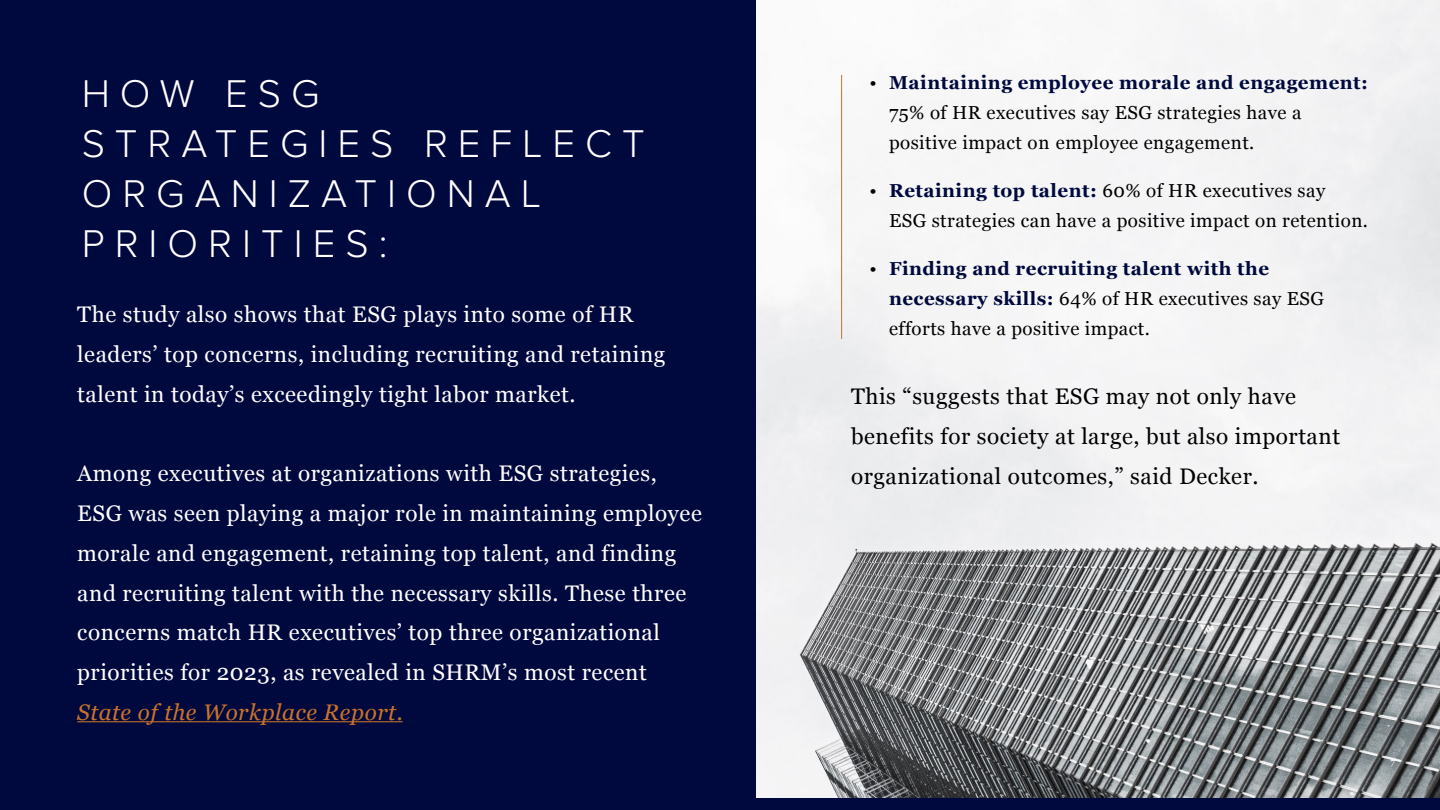
<style>
.page{position:relative;width:1440px;height:810px;background:#fff}
.page>*{position:absolute;margin:0;border:0;box-sizing:border-box;transform-origin:0 0}
.t1{font:300 40.12px/50.2px "Proxima Nova";letter-spacing:.25em;color:#fff}
.t2{font:22.5px/39.8px "Georgia";letter-spacing:.025em;color:#fff}
.t3{font:22.5px/39.8px "Georgia";letter-spacing:.025em;color:#000}
.t4{font:italic 22.5px "Georgia";letter-spacing:.025em;color:#cb7229}
.t5{font:18.75px/30px "Georgia";letter-spacing:.025em;color:#000}
.t6{font:9px "Georgia";color:#fff}
.s1{font-weight:700;color:#00093e}
</style>
<div class="page">
<img style="left:756px;top:0;width:684px;height:799px">
<div style="left:0;top:0;width:756px;height:810px;background:#00093e"></div>
<hr style="left:77px;top:721px;width:326px;height:1px;background:#cb7229">
<hr style="left:841px;top:75px;width:1px;height:264px;background:#cb7229">
<div style="left:0;top:799px;width:1440px;height:11px;background:#00093e"></div>
<h1 class="t1" style="left:82px;top:69px;width:565px">HOW ESG<br>STRATEGIES REFLECT<br>ORGANIZATIONAL<br>PRIORITIES:</h1>
<p class="t2" style="left:77px;top:294px;width:590px">The study also shows that ESG plays into some of HR leaders’ top concerns, including recruiting and retaining talent in today’s exceedingly tight labor market.</p>
<p class="t2" style="left:77px;top:453px;width:626px">Among executives at organizations with ESG strategies, ESG was seen playing a major role in maintaining employee morale and engagement, retaining top talent, and finding and recruiting talent with the necessary skills. These three concerns match HR executives’ top three organizational priorities for 2023, as revealed in SHRM’s most recent</p>
<p class="t4" style="left:77px;top:696px;width:327px">State of the Workplace Report.</p>
<p class="t5" style="left:889px;top:67px;width:481px;text-indent:-20px">• <span class="s1">Maintaining employee morale and engagement:<br></span>75% of HR executives say ESG strategies have a positive impact on employee engagement.</p>
<p class="t5" style="left:889px;top:175px;width:480px;text-indent:-20px">• <span class="s1">Retaining top talent:</span> 60% of HR executives say<br>ESG strategies can have a positive impact on retention.</p>
<p class="t5" style="left:889px;top:253px;width:437px;text-indent:-20px">• <span class="s1">Finding and recruiting talent with the necessary skills:</span> 64% of HR executives say ESG efforts have a positive impact.</p>
<p class="t3" style="left:851px;top:376px;width:491px">This “suggests that ESG may not only have benefits for society at large, but also important organizational outcomes,” said Decker.</p>
<p class="t6" style="left:1390px;top:755px;width:6px">7</p>
</div>
